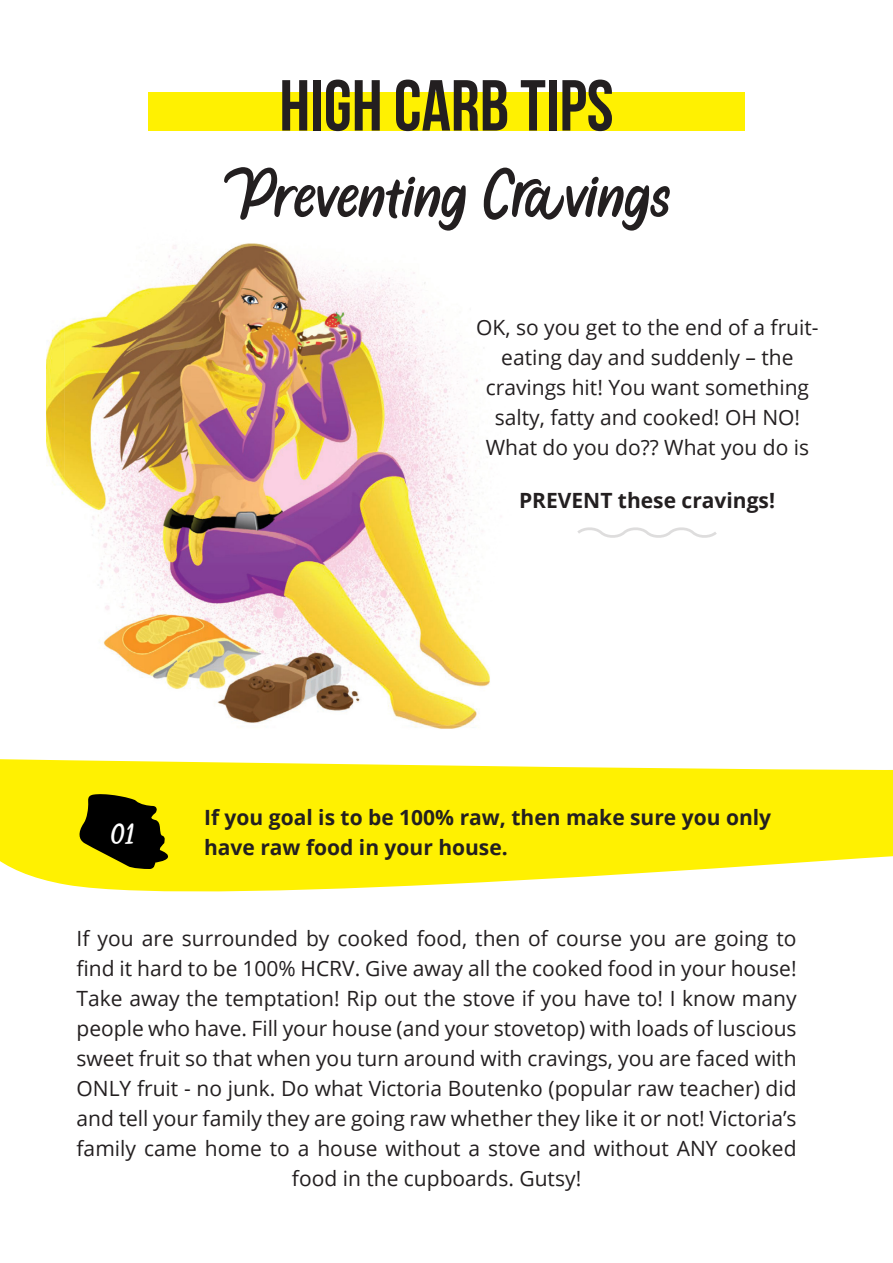
<style>
.page{position:relative;width:893px;height:1263px;background:#fff}
.page>*{position:absolute;margin:0;border:0;box-sizing:border-box;transform-origin:0 0}
.t1{font:72px "Alegra";letter-spacing:-.005em;color:#231f20}
.t2{font:700 72px "Bebas Neue";color:#231f20}
.t3{font:36px "Alegra";color:#fff}
.t4{font:21px/30px "Open Sans";color:#231f20;text-align:center}
.t5{font:700 21px/30px "Open Sans";color:#231f20}
</style>
<div class="page">
<svg style="left:0;top:759px;width:893px;height:133px;background:#fff328"></svg>
<img style="left:47px;top:243px;width:445px;height:486px">
<svg style="left:78px;top:794px;width:92px;height:75px;background:#534e00"></svg>
<div style="left:148px;top:92px;width:597px;height:39px;background:#fff101"></div>
<svg style="left:577px;top:527px;width:140px;height:11px"></svg>
<p class="t2" style="left:279px;top:66px;width:336px">HIGH CARB TIPS</p>
<p class="t1" style="left:222px;top:153px;width:450px">Preventing Cravings</p>
<p class="t4" style="left:476px;top:312px;width:344px">OK, so you get to the end of a fruit&shy;eating day and suddenly – the cravings hit! You want something salty, fatty and cooked! OH NO!<br>What do you do?? What you do is</p>
<p class="t5" style="left:519px;top:485px;width:258px">PREVENT these cravings!</p>
<p class="t3" style="left:111px;top:814px;width:27px">01</p>
<p class="t5" style="left:204px;top:801px;width:569px">If you goal is to be 100% raw, then make sure you only have raw food in your house.</p>
<p class="t4" style="left:77px;top:923px;width:722px">If you are surrounded by cooked food, then of course you are going to find it hard to be 100% HCRV. Give away all the cooked food in your house!<br>Take away the temptation! Rip out the stove if you have to! I know many people who have. Fill your house (and your stovetop) with loads of luscious sweet fruit so that when you turn around with cravings, you are faced with ONLY fruit - no junk. Do what Victoria Boutenko (popular raw teacher) did and tell your family they are going raw whether they like it or not! Victoria’s family came home to a house without a stove and without ANY cooked food in the cupboards. Gutsy!</p>
</div>
